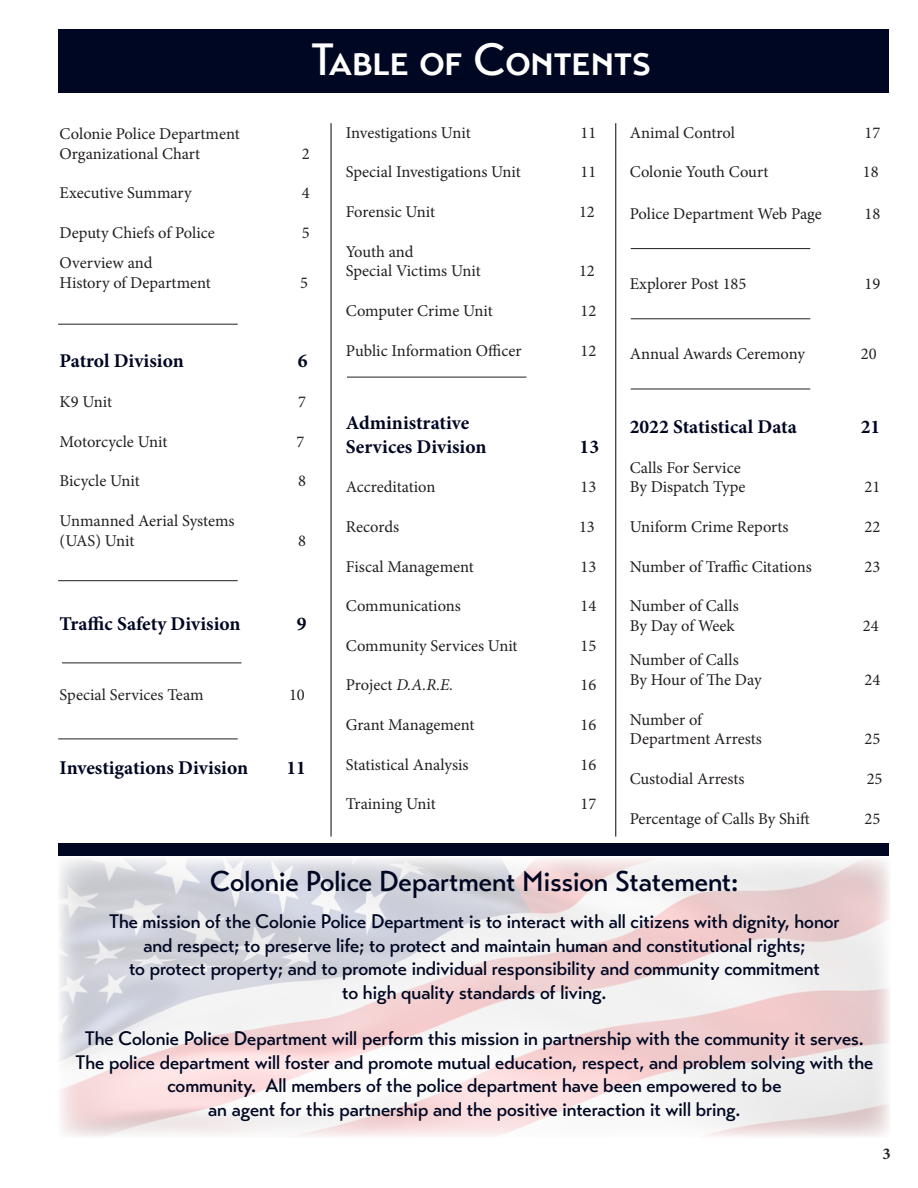
<style>
.page{position:relative;width:918px;height:1188px;background:#fff}
.page>*{position:absolute;margin:0;border:0;box-sizing:border-box;transform-origin:0 0}
.t1{font:500 45px "Transat";color:#fff}
.t2{font:500 28.5px "Transat";letter-spacing:-.005em;color:#000723}
.t3{font:500 19.5px/23.4px "Transat";letter-spacing:-.005em;color:#000723;text-align:center}
.t4{font:700 19.5px/23.4px "Minion Pro";color:#000723}
.t5{font:16.5px/19.8px "Minion Pro";color:#231f20}
.t6{font:italic 16.5px "Minion Pro";color:#231f20}
.t7{font:700 16.5px "Minion Pro";color:#231f20}
.s1{font-style:normal}
</style>
<div class="page">
<div style="left:59px;top:29px;width:830px;height:64px;background:#000723"></div>
<hr style="left:615px;top:123px;width:1px;height:714px;background:#231f20">
<hr style="left:62px;top:663px;width:179px;height:1px;background:#231f20">
<hr style="left:330px;top:123px;width:2px;height:714px;background:#231f20">
<div style="left:58px;top:843px;width:830px;height:13px;background:#000723"></div>
<hr style="left:58px;top:324px;width:180px;height:1px;background:#231f20">
<hr style="left:631px;top:389px;width:179px;height:1px;background:#231f20">
<hr style="left:347px;top:377px;width:179px;height:1px;background:#231f20">
<hr style="left:58px;top:739px;width:180px;height:1px;background:#231f20">
<hr style="left:58px;top:580px;width:180px;height:1px;background:#231f20">
<hr style="left:631px;top:319px;width:179px;height:1px;background:#231f20">
<hr style="left:631px;top:248px;width:179px;height:1px;background:#231f20">
<img style="left:59px;top:858px;width:830px;height:279px">
<p class="t1" style="left:311px;top:32px;width:342px">Table of Contents</p>
<p class="t5" style="left:60px;top:124px;width:180px">Colonie Police Department</p>
<p class="t5" style="left:60px;top:143px;width:141px">Organizational Chart</p>
<p class="t5" style="left:302px;top:143px;width:9px">2</p>
<p class="t5" style="left:60px;top:183px;width:134px">Executive Summary</p>
<p class="t5" style="left:302px;top:183px;width:9px">4</p>
<p class="t5" style="left:60px;top:223px;width:157px">Deputy Chiefs of Police</p>
<p class="t5" style="left:302px;top:223px;width:9px">5</p>
<p class="t5" style="left:60px;top:253px;width:94px">Overview and</p>
<p class="t5" style="left:60px;top:273px;width:152px">History of Department</p>
<p class="t5" style="left:300px;top:273px;width:9px">5</p>
<p class="t4" style="left:60px;top:349px;width:126px">Patrol Division</p>
<p class="t4" style="left:298px;top:349px;width:11px">6</p>
<p class="t5" style="left:60px;top:392px;width:53px">K9 Unit</p>
<p class="t5" style="left:298px;top:392px;width:9px">7</p>
<p class="t5" style="left:60px;top:431px;width:108px">Motorcycle Unit</p>
<p class="t5" style="left:297px;top:431px;width:9px">7</p>
<p class="t5" style="left:60px;top:471px;width:80px">Bicycle Unit</p>
<p class="t5" style="left:298px;top:471px;width:9px">8</p>
<p class="t5" style="left:60px;top:511px;width:176px">Unmanned Aerial Systems (UAS) Unit</p>
<p class="t5" style="left:298px;top:530px;width:9px">8</p>
<p class="t4" style="left:60px;top:612px;width:182px">Traffic Safety Division</p>
<p class="t4" style="left:297px;top:612px;width:11px">9</p>
<p class="t5" style="left:60px;top:685px;width:146px">Special Services Team</p>
<p class="t5" style="left:289px;top:685px;width:17px">10</p>
<p class="t4" style="left:60px;top:756px;width:190px">Investigations Division</p>
<p class="t4" style="left:286px;top:756px;width:21px">11</p>
<p class="t5" style="left:346px;top:123px;width:125px">Investigations Unit</p>
<p class="t5" style="left:581px;top:123px;width:17px">11</p>
<p class="t5" style="left:346px;top:162px;width:175px">Special Investigations Unit</p>
<p class="t5" style="left:581px;top:162px;width:17px">11</p>
<p class="t5" style="left:346px;top:202px;width:90px">Forensic Unit</p>
<p class="t5" style="left:579px;top:202px;width:17px">12</p>
<p class="t5" style="left:346px;top:242px;width:135px">Youth and<br>Special Victims Unit</p>
<p class="t5" style="left:579px;top:261px;width:17px">12</p>
<p class="t5" style="left:346px;top:301px;width:147px">Computer Crime Unit</p>
<p class="t5" style="left:581px;top:301px;width:17px">12</p>
<p class="t5" style="left:346px;top:341px;width:177px">Public Information Officer</p>
<p class="t5" style="left:581px;top:341px;width:17px">12</p>
<p class="t4" style="left:346px;top:411px;width:142px">Administrative<br>Services Division</p>
<p class="t4" style="left:580px;top:435px;width:21px">13</p>
<p class="t5" style="left:346px;top:477px;width:91px">Accreditation</p>
<p class="t5" style="left:581px;top:477px;width:17px">13</p>
<p class="t5" style="left:346px;top:517px;width:55px">Records</p>
<p class="t5" style="left:579px;top:517px;width:17px">13</p>
<p class="t5" style="left:346px;top:557px;width:128px">Fiscal Management</p>
<p class="t5" style="left:581px;top:557px;width:17px">13</p>
<p class="t5" style="left:346px;top:596px;width:117px">Communications</p>
<p class="t5" style="left:581px;top:596px;width:17px">14</p>
<p class="t5" style="left:346px;top:636px;width:172px">Community Services Unit</p>
<p class="t5" style="left:581px;top:636px;width:17px">15</p>
<p class="t6" style="left:346px;top:674px;width:109px"><span class="s1">Project</span> D.A.R.E.</p>
<p class="t5" style="left:581px;top:675px;width:17px">16</p>
<p class="t5" style="left:346px;top:715px;width:129px">Grant Management</p>
<p class="t5" style="left:581px;top:715px;width:17px">16</p>
<p class="t5" style="left:346px;top:755px;width:124px">Statistical Analysis</p>
<p class="t5" style="left:581px;top:755px;width:17px">16</p>
<p class="t5" style="left:346px;top:794px;width:90px">Training Unit</p>
<p class="t5" style="left:581px;top:794px;width:17px">17</p>
<p class="t5" style="left:630px;top:123px;width:107px">Animal Control</p>
<p class="t5" style="left:865px;top:123px;width:17px">17</p>
<p class="t5" style="left:630px;top:162px;width:139px">Colonie Youth Court</p>
<p class="t5" style="left:863px;top:162px;width:17px">18</p>
<p class="t5" style="left:630px;top:204px;width:194px">Police Department Web Page</p>
<p class="t5" style="left:865px;top:204px;width:17px">18</p>
<p class="t5" style="left:630px;top:274px;width:118px">Explorer Post 185</p>
<p class="t5" style="left:865px;top:274px;width:17px">19</p>
<p class="t5" style="left:630px;top:344px;width:177px">Annual Awards Ceremony</p>
<p class="t5" style="left:861px;top:344px;width:17px">20</p>
<p class="t4" style="left:630px;top:415px;width:169px">2022 Statistical Data</p>
<p class="t4" style="left:861px;top:415px;width:21px">21</p>
<p class="t5" style="left:630px;top:458px;width:117px">Calls For Service<br>By Dispatch Type</p>
<p class="t5" style="left:865px;top:477px;width:17px">21</p>
<p class="t5" style="left:630px;top:517px;width:160px">Uniform Crime Reports</p>
<p class="t5" style="left:865px;top:517px;width:17px">22</p>
<p class="t5" style="left:630px;top:557px;width:183px">Number of Traffic Citations</p>
<p class="t5" style="left:865px;top:557px;width:17px">23</p>
<p class="t5" style="left:630px;top:596px;width:110px">Number of Calls<br>By Day of Week</p>
<p class="t5" style="left:863px;top:616px;width:17px">24</p>
<p class="t5" style="left:630px;top:650px;width:133px">Number of Calls<br>By Hour of The Day</p>
<p class="t5" style="left:630px;top:710px;width:133px">Number of<br>Department Arrests</p>
<p class="t5" style="left:865px;top:670px;width:17px">24</p>
<p class="t5" style="left:865px;top:729px;width:17px">25</p>
<p class="t5" style="left:630px;top:769px;width:116px">Custodial Arrests</p>
<p class="t5" style="left:867px;top:769px;width:17px">25</p>
<p class="t5" style="left:630px;top:809px;width:181px">Percentage of Calls By Shift</p>
<p class="t5" style="left:865px;top:809px;width:17px">25</p>
<p class="t2" style="left:210px;top:864px;width:530px">Colonie Police Department Mission Statement:</p>
<p class="t3" style="left:109px;top:910px;width:732px">The mission of the Colonie Police Department is to interact with all citizens with dignity, honor</p>
<p class="t3" style="left:143px;top:933px;width:664px">and respect; to preserve life; to protect and maintain human and constitutional rights;</p>
<p class="t3" style="left:129px;top:957px;width:692px">to protect property; and to promote individual responsibility and community commitment</p>
<p class="t3" style="left:342px;top:980px;width:266px">to high quality standards of living.</p>
<p class="t3" style="left:85px;top:1027px;width:781px">The Colonie Police Department will perform this mission in partnership with the community it serves.</p>
<p class="t3" style="left:76px;top:1050px;width:799px">The police department will foster and promote mutual education, respect, and problem solving with the community. All members of the police department have been empowered to be</p>
<p class="t3" style="left:208px;top:1097px;width:534px">an agent for this partnership and the positive interaction it will bring.</p>
<p class="t7" style="left:882px;top:1143px;width:10px">3</p>
</div>
